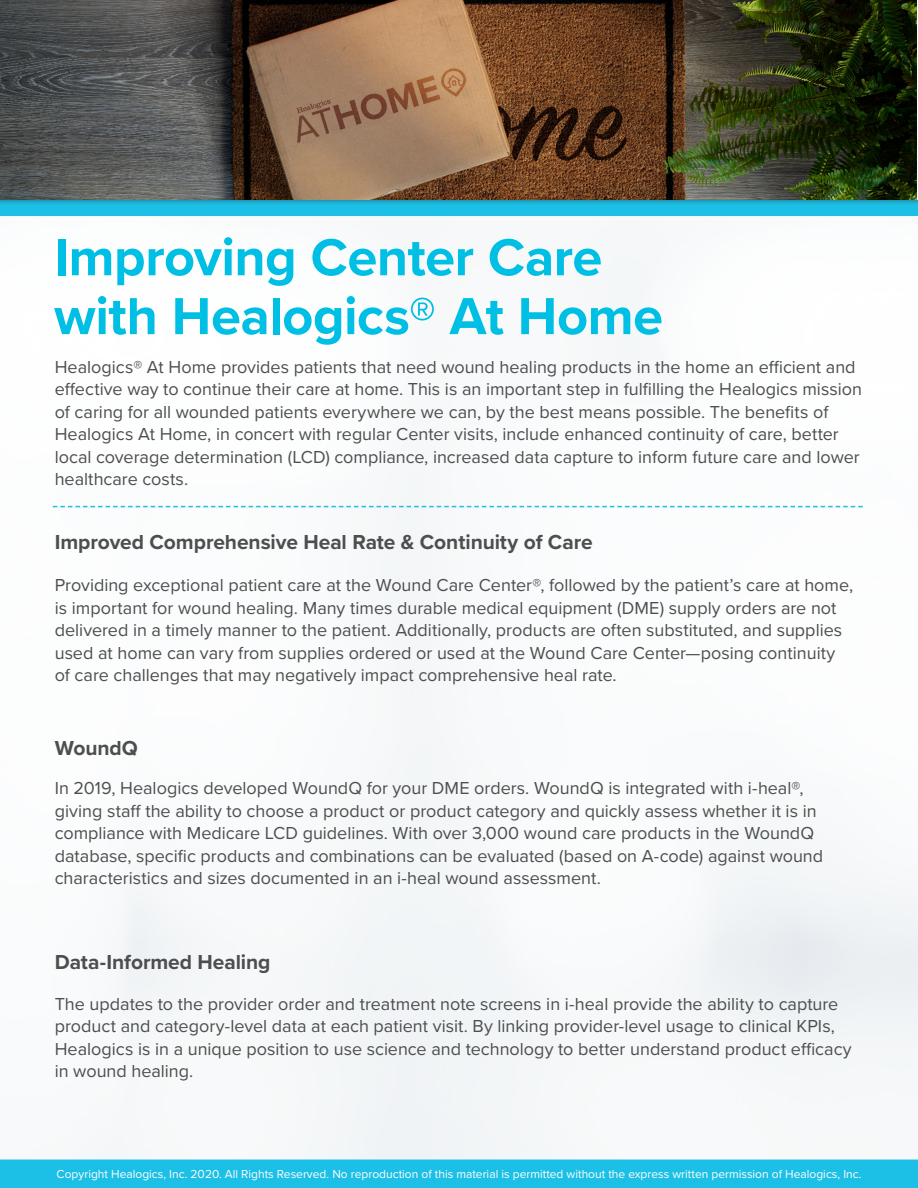
<style>
.page{position:relative;width:918px;height:1188px;background:#fff}
.page>*{position:absolute;margin:0;border:0;box-sizing:border-box;transform-origin:0 0}
.List_Paragraph{font:700 54px/58.8px "Proxima Nova";letter-spacing:-.01em;color:#00bfe4}
.List_Paragraph-2{font:700 21px "Proxima Nova";letter-spacing:-.005em;color:#4d4e4e}
.List_Paragraph-3{font:18px/22.5px "Proxima Nova";color:#4d4e4e}
.t1{font:12px "Proxima Nova";color:#fff}
</style>
<div class="page">
<div style="left:0;top:205px;width:918px;height:11px;background:#1cbfe5"></div>
<div style="left:0;top:1160px;width:918px;height:28px;background:#1cbfe5"></div>
<div style="left:0;top:0;width:918px;height:205px;background:#231f20;opacity:.4"></div>
<img style="left:0;top:0;width:917px;height:199px">
<svg style="left:53px;top:506px;width:810px;height:1px"></svg>
<p class="List_Paragraph" style="left:54px;top:227px;width:610px">Improving Center Care with Healogics® At Home</p>
<p class="List_Paragraph-3" style="left:55px;top:355px;width:809px">Healogics® At Home provides patients that need wound healing products in the home an efficient and effective way to continue their care at home. This is an important step in fulfilling the Healogics mission of caring for all wounded patients everywhere we can, by the best means possible. The benefits of Healogics At Home, in concert with regular Center visits, include enhanced continuity of care, better local coverage determination (LCD) compliance, increased data capture to inform future care and lower healthcare costs.</p>
<p class="List_Paragraph-2" style="left:55px;top:526px;width:540px">Improved Comprehensive Heal Rate &amp; Continuity of Care</p>
<p class="List_Paragraph-3" style="left:55px;top:573px;width:800px">Providing exceptional patient care at the Wound Care Center®, followed by the patient’s care at home, is important for wound healing. Many times durable medical equipment (DME) supply orders are not delivered in a timely manner to the patient. Additionally, products are often substituted, and supplies used at home can vary from supplies ordered or used at the Wound Care Center—posing continuity of care challenges that may negatively impact comprehensive heal rate.</p>
<p class="List_Paragraph-2" style="left:55px;top:732px;width:85px">WoundQ</p>
<p class="List_Paragraph-3" style="left:55px;top:776px;width:770px">In 2019, Healogics developed WoundQ for your DME orders. WoundQ is integrated with i-heal®, giving staff the ability to choose a product or product category and quickly assess whether it is in compliance with Medicare LCD guidelines. With over 3,000 wound care products in the WoundQ database, specific products and combinations can be evaluated (based on A-code) against wound characteristics and sizes documented in an i-heal wound assessment.</p>
<p class="List_Paragraph-2" style="left:55px;top:946px;width:217px">Data-Informed Healing</p>
<p class="List_Paragraph-3" style="left:55px;top:992px;width:799px">The updates to the provider order and treatment note screens in i-heal provide the ability to capture product and category-level data at each patient visit. By linking provider-level usage to clinical KPIs, Healogics is in a unique position to use science and technology to better understand product efficacy in wound healing.</p>
<p class="t1" style="left:57px;top:1165px;width:806px">Copyright Healogics, Inc. 2020. All Rights Reserved. No reproduction of this material is permitted without the express written permission of Healogics, Inc.</p>
</div>
